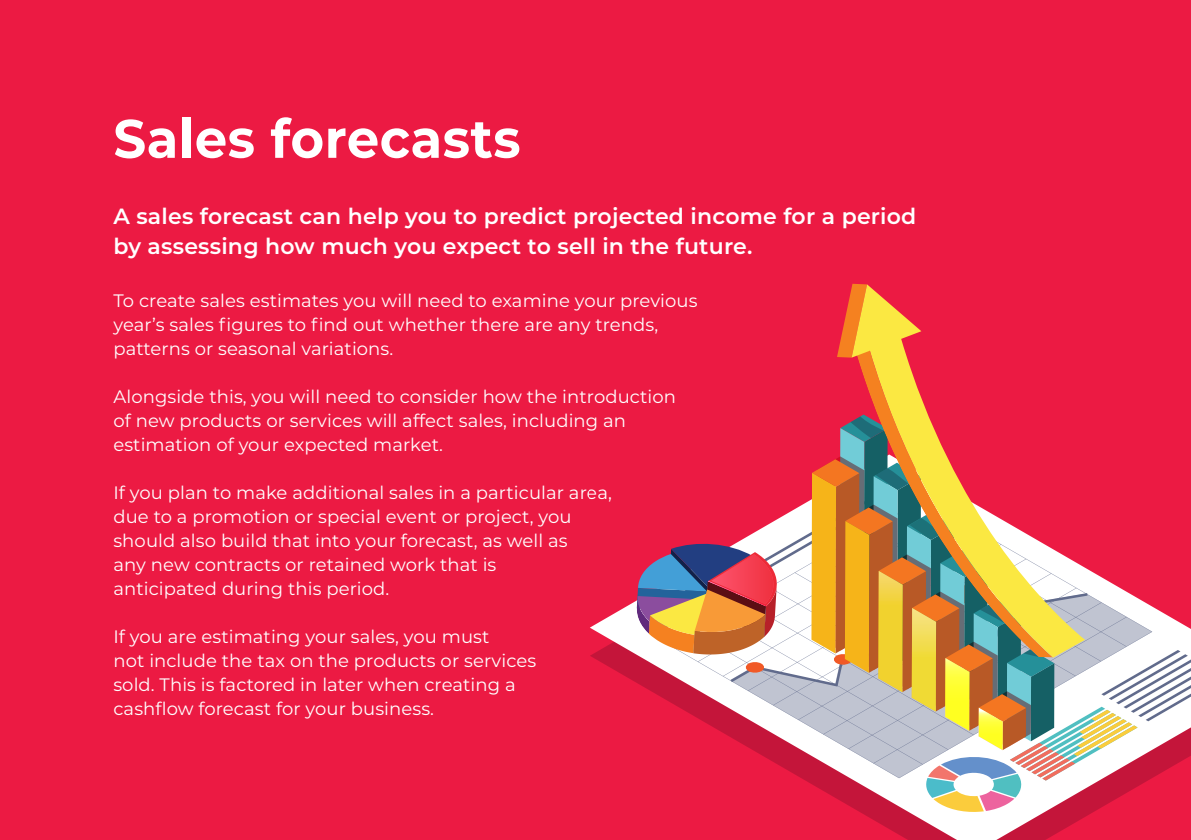
<style>
.page{position:relative;width:1191px;height:840px;background:#fff}
.page>*{position:absolute;margin:0;border:0;box-sizing:border-box;transform-origin:0 0}
.t1{font:700 54px "Montserrat";letter-spacing:.01em;color:#fff;scale:.95 1}
.t2{font:600 22px/30px "Montserrat";letter-spacing:.01em;color:#fff}
.t3{font:18px/24px "Montserrat";letter-spacing:.005em;color:#fff}
</style>
<div class="page">
<div style="left:0;top:0;width:1191px;height:839px;background:#ec1a43"></div>
<svg style="left:590px;top:601px;width:503px;height:238px"></svg>
<svg style="left:837px;top:283px;width:18px;height:74px"></svg>
<svg style="left:851px;top:284px;width:77px;height:130px"></svg>
<svg style="left:636px;top:414px;width:555px;height:398px"></svg>
<h1 class="t1" style="left:113px;top:100px;width:430px">Sales forecasts</h1>
<p class="t2" style="left:113px;top:200px;width:804px">A sales forecast can help you to predict projected income for a period by assessing how much you expect to sell in the future.</p>
<p class="t3" style="left:113px;top:287px;width:585px">To create sales estimates you will need to examine your previous year’s sales figures to find out whether there are any trends, patterns or seasonal variations.</p>
<p class="t3" style="left:113px;top:383px;width:564px">Alongside this, you will need to consider how the introduction of new products or services will affect sales, including an estimation of your expected market.</p>
<p class="t3" style="left:113px;top:479px;width:500px">If you plan to make additional sales in a particular area, due to a promotion or special event or project, you should also build that into your forecast, as well as<br>any new contracts or retained work that is<br>anticipated during this period.</p>
<p class="t3" style="left:113px;top:623px;width:424px">If you are estimating your sales, you must<br>not include the tax on the products or services sold. This is factored in later when creating a cashflow forecast for your business.</p>
</div>
